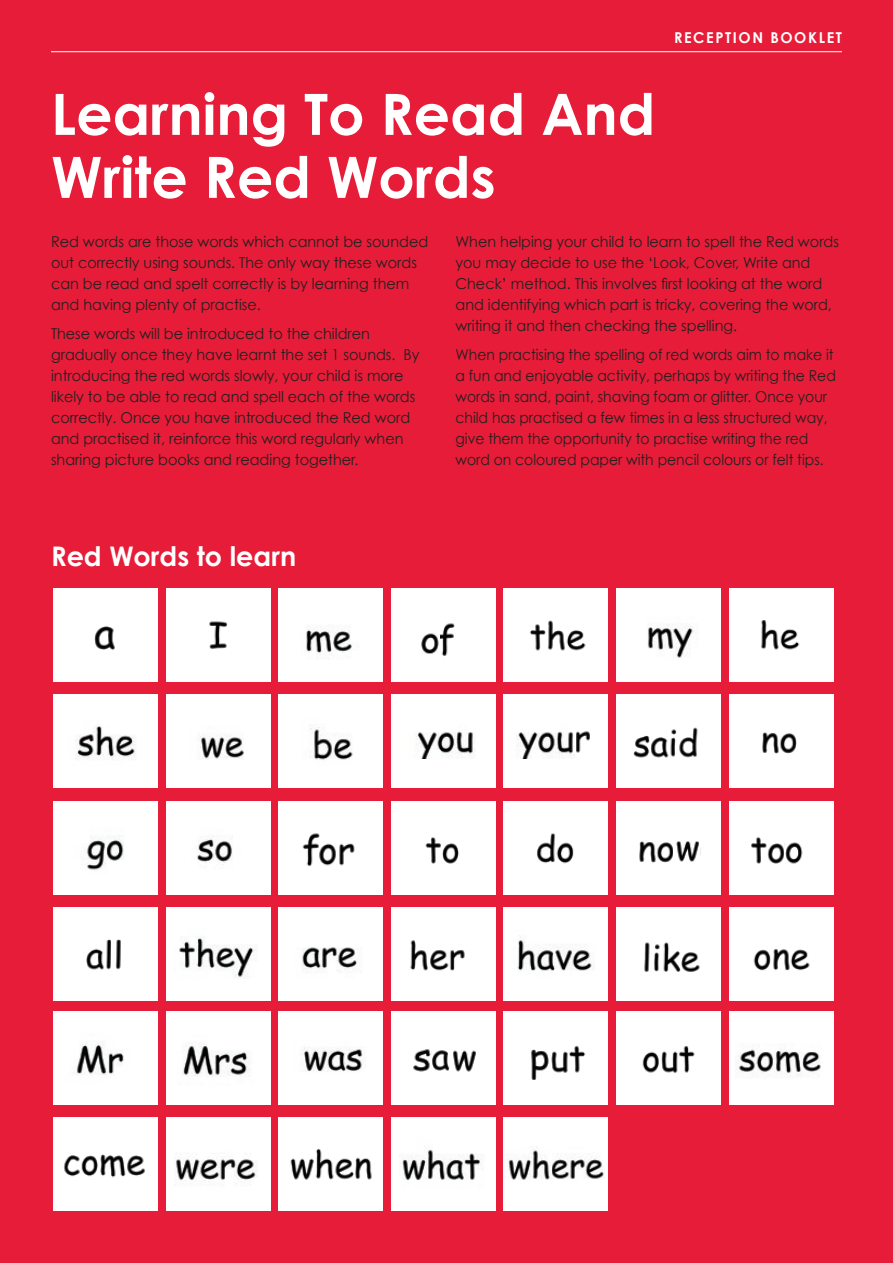
<style>
.page{position:relative;width:893px;height:1263px;background:#e61c38}
.page>*{position:absolute;margin:0;border:0;box-sizing:border-box;transform-origin:0 0}
.t1{font:700 57px/63px "Century Gothic";color:#fff}
.t2{font:700 27px "Century Gothic";color:#fff}
.t3{font:15px/21px "Century Gothic";color:#231f20;scale:.96 1}
.t4{font:15px/21px "Century Gothic";color:#231f20;scale:.93 1}
.t5{font:700 15px "Century Gothic";letter-spacing:.11em;color:#fff}
</style>
<div class="page">
<div style="left:53px;top:588px;width:105px;height:94px;background:#fff"></div>
<div style="left:166px;top:588px;width:105px;height:94px;background:#fff"></div>
<div style="left:278px;top:588px;width:105px;height:94px;background:#fff"></div>
<div style="left:391px;top:588px;width:105px;height:94px;background:#fff"></div>
<div style="left:504px;top:588px;width:104px;height:94px;background:#fff"></div>
<div style="left:616px;top:588px;width:105px;height:94px;background:#fff"></div>
<div style="left:729px;top:588px;width:104px;height:94px;background:#fff"></div>
<div style="left:53px;top:801px;width:105px;height:94px;background:#fff"></div>
<div style="left:166px;top:801px;width:105px;height:94px;background:#fff"></div>
<div style="left:278px;top:801px;width:105px;height:94px;background:#fff"></div>
<div style="left:391px;top:801px;width:105px;height:94px;background:#fff"></div>
<div style="left:504px;top:801px;width:104px;height:94px;background:#fff"></div>
<div style="left:616px;top:801px;width:105px;height:94px;background:#fff"></div>
<div style="left:729px;top:801px;width:104px;height:94px;background:#fff"></div>
<div style="left:53px;top:1011px;width:105px;height:94px;background:#fff"></div>
<div style="left:166px;top:1011px;width:105px;height:94px;background:#fff"></div>
<div style="left:278px;top:1011px;width:105px;height:94px;background:#fff"></div>
<div style="left:391px;top:1011px;width:105px;height:94px;background:#fff"></div>
<div style="left:504px;top:1011px;width:104px;height:94px;background:#fff"></div>
<div style="left:616px;top:1011px;width:105px;height:94px;background:#fff"></div>
<div style="left:729px;top:1011px;width:104px;height:94px;background:#fff"></div>
<div style="left:53px;top:694px;width:105px;height:93px;background:#fff"></div>
<div style="left:166px;top:694px;width:105px;height:93px;background:#fff"></div>
<div style="left:278px;top:694px;width:105px;height:93px;background:#fff"></div>
<div style="left:391px;top:694px;width:105px;height:93px;background:#fff"></div>
<div style="left:504px;top:694px;width:104px;height:93px;background:#fff"></div>
<div style="left:616px;top:694px;width:105px;height:93px;background:#fff"></div>
<div style="left:729px;top:694px;width:104px;height:93px;background:#fff"></div>
<div style="left:53px;top:907px;width:105px;height:94px;background:#fff"></div>
<div style="left:166px;top:907px;width:105px;height:94px;background:#fff"></div>
<div style="left:278px;top:907px;width:105px;height:94px;background:#fff"></div>
<div style="left:391px;top:907px;width:105px;height:94px;background:#fff"></div>
<div style="left:504px;top:907px;width:104px;height:94px;background:#fff"></div>
<div style="left:616px;top:907px;width:105px;height:94px;background:#fff"></div>
<div style="left:729px;top:907px;width:104px;height:94px;background:#fff"></div>
<div style="left:53px;top:1117px;width:105px;height:94px;background:#fff"></div>
<div style="left:166px;top:1117px;width:105px;height:94px;background:#fff"></div>
<div style="left:278px;top:1117px;width:105px;height:94px;background:#fff"></div>
<div style="left:391px;top:1117px;width:105px;height:94px;background:#fff"></div>
<div style="left:504px;top:1117px;width:104px;height:94px;background:#fff"></div>
<img style="left:94px;top:626px;width:21px;height:24px">
<img style="left:302px;top:833px;width:18px;height:33px">
<img style="left:440px;top:623px;width:15px;height:33px">
<img style="left:319px;top:838px;width:36px;height:28px">
<img style="left:421px;top:633px;width:18px;height:21px">
<img style="left:75px;top:726px;width:60px;height:33px">
<img style="left:306px;top:626px;width:46px;height:30px">
<img style="left:310px;top:727px;width:43px;height:33px">
<img style="left:200px;top:733px;width:44px;height:26px">
<img style="left:761px;top:620px;width:39px;height:30px">
<img style="left:530px;top:620px;width:56px;height:31px">
<img style="left:425px;top:837px;width:34px;height:27px">
<img style="left:751px;top:837px;width:34px;height:27px">
<img style="left:785px;top:842px;width:18px;height:22px">
<img style="left:86px;top:836px;width:38px;height:34px">
<img style="left:762px;top:732px;width:35px;height:22px">
<img style="left:639px;top:841px;width:34px;height:22px">
<img style="left:209px;top:621px;width:19px;height:28px">
<img style="left:183px;top:1043px;width:66px;height:34px">
<img style="left:73px;top:1041px;width:51px;height:34px">
<img style="left:402px;top:1147px;width:81px;height:33px">
<img style="left:642px;top:1046px;width:53px;height:27px">
<img style="left:551px;top:1046px;width:35px;height:27px">
<img style="left:290px;top:1148px;width:82px;height:32px">
<img style="left:753px;top:949px;width:57px;height:22px">
<img style="left:175px;top:1154px;width:82px;height:28px">
<img style="left:64px;top:1154px;width:81px;height:24px">
<img style="left:736px;top:1048px;width:85px;height:30px">
<img style="left:537px;top:833px;width:37px;height:31px">
<img style="left:197px;top:836px;width:36px;height:27px">
<img style="left:644px;top:942px;width:56px;height:30px">
<img style="left:517px;top:935px;width:78px;height:36px">
<img style="left:633px;top:727px;width:65px;height:31px">
<img style="left:302px;top:947px;width:58px;height:25px">
<img style="left:179px;top:936px;width:75px;height:42px">
<img style="left:86px;top:939px;width:35px;height:31px">
<img style="left:416px;top:731px;width:59px;height:28px">
<img style="left:517px;top:731px;width:58px;height:28px">
<img style="left:301px;top:1047px;width:62px;height:25px">
<img style="left:432px;top:1050px;width:17px;height:21px">
<img style="left:413px;top:1049px;width:18px;height:23px">
<img style="left:453px;top:1050px;width:23px;height:22px">
<img style="left:647px;top:623px;width:47px;height:35px">
<img style="left:410px;top:940px;width:55px;height:31px">
<img style="left:576px;top:731px;width:14px;height:22px">
<hr style="left:51px;top:51px;width:791px;height:1px;background:#fff">
<img style="left:508px;top:1146px;width:97px;height:34px">
<img style="left:531px;top:1049px;width:18px;height:31px">
<img style="left:676px;top:841px;width:23px;height:21px">
<p class="t1" style="left:51px;top:81px;width:606px">Learning To Read And<br>Write Red Words</p>
<p class="t5" style="left:674px;top:28px;width:169px">RECEPTION BOOKLET</p>
<p class="t3" style="left:51px;top:230px;width:394px">Red words are those words which cannot be sounded out correctly using sounds. The only way these words can be read and spelt correctly is by learning them and having plenty of practise.</p>
<p class="t3" style="left:51px;top:323px;width:385px">These words will be introduced to the children gradually once they have learnt the set 1 sounds. By introducing the red words slowly, your child is more likely to be able to read and spell each of the words correctly. Once you have introduced the Red word and practised it, reinforce this word regularly when sharing picture books and reading together.</p>
<p class="t3" style="left:455px;top:230px;width:401px">When helping your child to learn to spell the Red words you may decide to use the ‘Look, Cover, Write and Check’ method. This involves first looking at the word and identifying which part is tricky, covering the word, writing it and then checking the spelling.</p>
<p class="t4" style="left:455px;top:344px;width:411px">When practising the spelling of red words aim to make it a fun and enjoyable activity, perhaps by writing the Red words in sand, paint, shaving foam or glitter. Once your child has practised a few times in a less structured way, give them the opportunity to practise writing the red word on coloured paper with pencil colours or felt tips.</p>
<p class="t2" style="left:51px;top:539px;width:247px">Red Words to learn</p>
</div>
